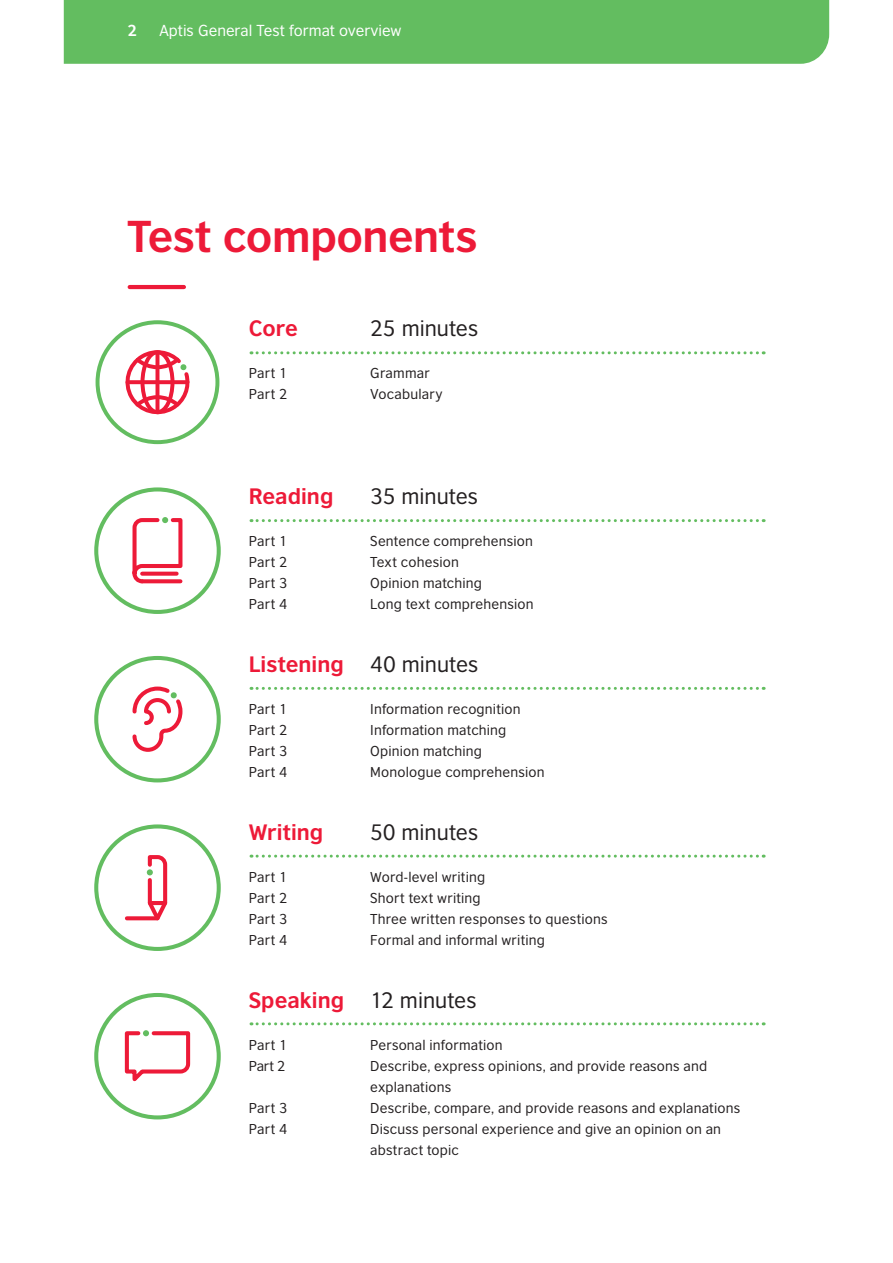
<style>
.page{position:relative;width:893px;height:1263px;background:#fff}
.page>*{position:absolute;margin:0;border:0;box-sizing:border-box;transform-origin:0 0}
.t1{font:700 42px "British Council Sans";letter-spacing:-.01em;color:#ed1a38}
.t2{font:21px "British Council Sans";color:#231f20}
.t3{font:700 21px "British Council Sans";letter-spacing:.005em;color:#ed1a38}
.t4{font:15px "British Council Sans";color:#fff}
.t5{font:700 15px "British Council Sans";color:#fff}
.t6{font:13.5px/21px "British Council Sans";letter-spacing:.015em;color:#231f20}
.s1{font-weight:700;color:#ed1a38}
</style>
<div class="page">
<div style="left:64px;top:0;width:765px;height:64px;background:#63bd60"></div>
<svg style="left:251px;top:351px;width:513px;height:3px"></svg>
<svg style="left:251px;top:519px;width:513px;height:3px"></svg>
<svg style="left:251px;top:687px;width:513px;height:3px"></svg>
<svg style="left:251px;top:855px;width:513px;height:3px"></svg>
<svg style="left:251px;top:1022px;width:513px;height:3px"></svg>
<hr style="left:130px;top:285px;width:54px;height:4px;background:#ed1a38">
<div style="left:94px;top:487px;width:127px;height:127px;border:4px solid #63bd60;border-radius:50%"></div>
<svg style="left:132px;top:517px;width:51px;height:67px"></svg>
<div style="left:96px;top:320px;width:123px;height:124px;border:4px solid #63bd60;border-radius:50%"></div>
<svg style="left:125px;top:350px;width:65px;height:65px"></svg>
<div style="left:94px;top:656px;width:127px;height:126px;border:4px solid #63bd60;border-radius:50%"></div>
<svg style="left:132px;top:686px;width:51px;height:66px"></svg>
<div style="left:94px;top:824px;width:127px;height:127px;border:4px solid #63bd60;border-radius:50%"></div>
<svg style="left:127px;top:916px;width:16px;height:4px"></svg>
<svg style="left:143px;top:855px;width:25px;height:66px"></svg>
<div style="left:94px;top:993px;width:127px;height:126px;border:4px solid #63bd60;border-radius:50%"></div>
<svg style="left:124px;top:1030px;width:67px;height:52px"></svg>
<p class="t5" style="left:128px;top:17px;width:11px">2</p>
<p class="t4" style="left:159px;top:18px;width:243px">Aptis General Test format overview</p>
<h1 class="t1" style="left:128px;top:199px;width:351px">Test components</h1>
<h2 class="t3" style="left:249px;top:310px;width:51px">Core</h2>
<h2 class="t2" style="left:370px;top:311px;width:110px">25 minutes</h2>
<p class="t6" style="left:249px;top:361px;width:40px">Part 1</p>
<p class="t6" style="left:370px;top:361px;width:61px">Grammar</p>
<p class="t6" style="left:249px;top:382px;width:40px">Part 2</p>
<p class="t6" style="left:370px;top:382px;width:74px">Vocabulary</p>
<h2 class="t3" style="left:249px;top:478px;width:86px">Reading</h2>
<h2 class="t2" style="left:370px;top:479px;width:109px">35 minutes</h2>
<p class="t6" style="left:249px;top:529px;width:40px">Part 1</p>
<p class="t6" style="left:370px;top:529px;width:164px">Sentence comprehension</p>
<p class="t6" style="left:249px;top:550px;width:40px">Part 2</p>
<p class="t6" style="left:370px;top:550px;width:90px">Text cohesion</p>
<p class="t6" style="left:249px;top:571px;width:40px">Part 3</p>
<p class="t6" style="left:370px;top:571px;width:113px">Opinion matching</p>
<p class="t6" style="left:249px;top:592px;width:40px">Part 4</p>
<p class="t6" style="left:370px;top:592px;width:165px">Long text comprehension</p>
<h2 class="t3" style="left:249px;top:646px;width:97px">Listening</h2>
<h2 class="t2" style="left:370px;top:647px;width:110px">40 minutes</h2>
<p class="t6" style="left:249px;top:697px;width:40px">Part 1</p>
<p class="t6" style="left:370px;top:697px;width:152px">Information recognition</p>
<p class="t6" style="left:249px;top:718px;width:40px">Part 2</p>
<p class="t6" style="left:370px;top:718px;width:138px">Information matching</p>
<p class="t6" style="left:249px;top:739px;width:40px">Part 3</p>
<p class="t6" style="left:370px;top:739px;width:113px">Opinion matching</p>
<p class="t6" style="left:249px;top:760px;width:40px">Part 4</p>
<p class="t6" style="left:370px;top:760px;width:176px">Monologue comprehension</p>
<h2 class="t3" style="left:249px;top:814px;width:76px">Writing</h2>
<h2 class="t2" style="left:370px;top:815px;width:109px">50 minutes</h2>
<p class="t6" style="left:249px;top:865px;width:40px">Part 1</p>
<p class="t6" style="left:370px;top:865px;width:116px">Word-level writing</p>
<p class="t6" style="left:249px;top:886px;width:40px">Part 2</p>
<p class="t6" style="left:370px;top:886px;width:112px">Short text writing</p>
<p class="t6" style="left:249px;top:907px;width:40px">Part 3</p>
<p class="t6" style="left:370px;top:907px;width:239px">Three written responses to questions</p>
<p class="t6" style="left:249px;top:928px;width:40px">Part 4</p>
<p class="t6" style="left:370px;top:928px;width:176px">Formal and informal writing</p>
<h2 class="t2" style="left:249px;top:983px;width:229px"><span class="s1">Speaking</span> 12 minutes</h2>
<p class="t6" style="left:249px;top:1033px;width:40px">Part 1</p>
<p class="t6" style="left:370px;top:1033px;width:134px">Personal information</p>
<p class="t6" style="left:249px;top:1054px;width:38px">Part 2</p>
<p class="t6" style="left:370px;top:1054px;width:338px">Describe, express opinions, and provide reasons and explanations</p>
<p class="t6" style="left:249px;top:1096px;width:40px">Part 3</p>
<p class="t6" style="left:370px;top:1096px;width:371px">Describe, compare, and provide reasons and explanations</p>
<p class="t6" style="left:249px;top:1117px;width:40px">Part 4</p>
<p class="t6" style="left:370px;top:1117px;width:352px">Discuss personal experience and give an opinion on an abstract topic</p>
</div>
